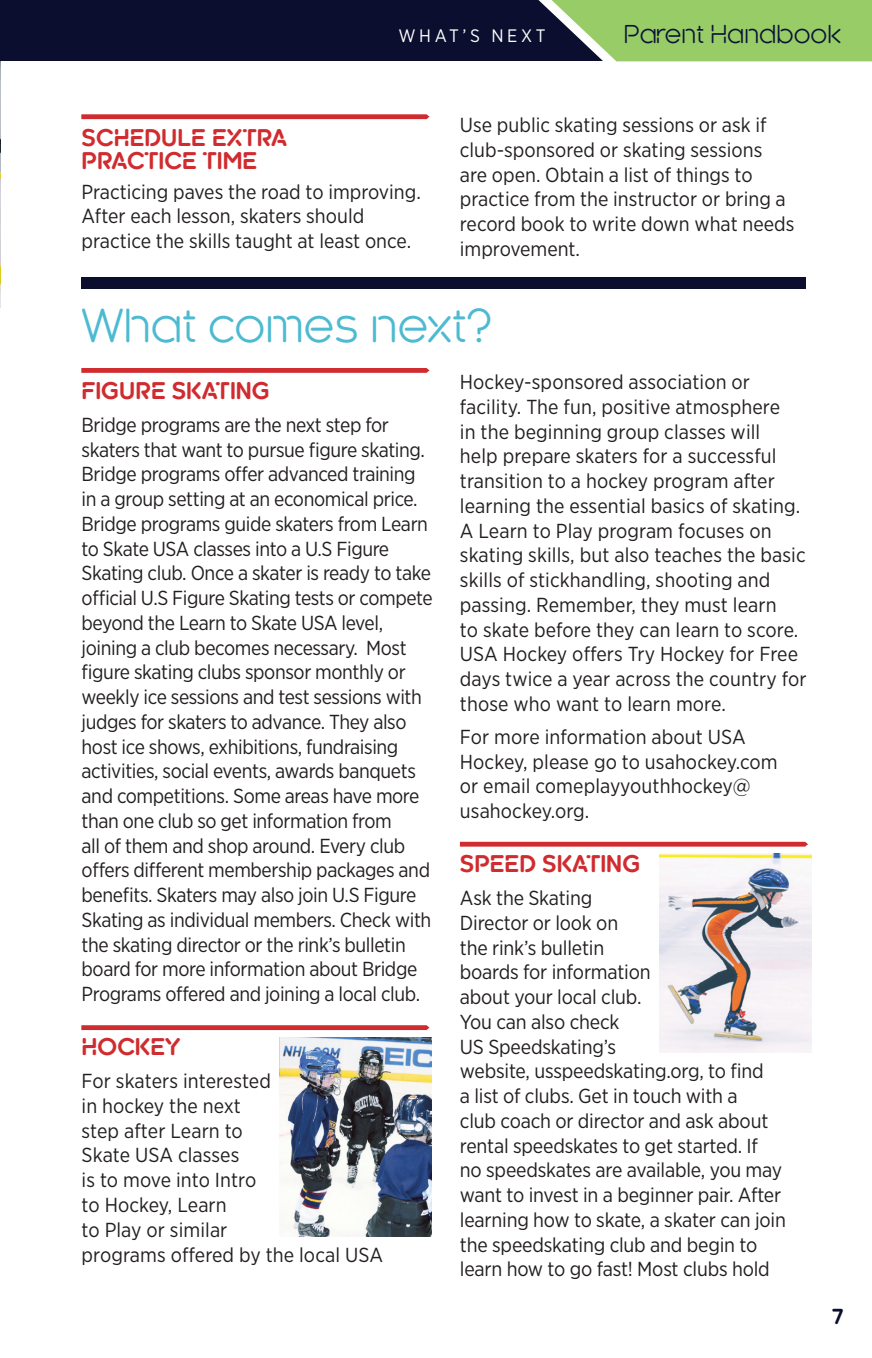
<style>
.page{position:relative;width:872px;height:1358px;background:#fff}
.page>*{position:absolute;margin:0;border:0;box-sizing:border-box;transform-origin:0 0}
.t1{font:44.1px "Kroppen Round";color:#4cbad1}
.t2{font:24.07px "Kroppen Round";color:#0a1336}
.t3{font:700 22.5px/22.5px "Kroppen Round";color:#d02c2f}
.t4{font:20.25px/24.8px "Gotham Narrow";letter-spacing:-.01em;color:#231f20}
.t5{font:700 20.25px "Kroppen Round";color:#0c0e2f}
.t6{font:18px "Gotham Narrow";letter-spacing:.2em;color:#fff}
</style>
<div class="page">
<img style="left:0;top:61px;width:1px;height:247px">
<svg style="left:81px;top:114px;width:348px;height:5px;background:#d2393c"></svg>
<div style="left:81px;top:277px;width:725px;height:11px;background:#0c0e2f"></div>
<svg style="left:81px;top:1025px;width:348px;height:5px;background:#d23638"></svg>
<svg style="left:460px;top:841px;width:347px;height:5px;background:#d74d50"></svg>
<svg style="left:81px;top:368px;width:348px;height:5px;background:#d13336"></svg>
<img style="left:280px;top:1037px;width:151px;height:199px">
<img style="left:659px;top:853px;width:152px;height:199px">
<div style="left:0;top:0;width:871px;height:61px;background:#0c0e2f"></div>
<svg style="left:538px;top:0;width:334px;height:61px;background:#8ebb67"></svg>
<p class="t6" style="left:398px;top:24px;width:148px">WHAT’S NEXT</p>
<p class="t2" style="left:623px;top:21px;width:218px">Parent Handbook</p>
<p class="t3" style="left:82px;top:127px;width:207px">SCHEDULE EXTRA<br>PRACTICE TIME</p>
<p class="t4" style="left:82px;top:179px;width:341px">Practicing paves the road to improving.<br>After each lesson, skaters should practice the skills taught at least once.</p>
<p class="t4" style="left:460px;top:112px;width:336px">Use public skating sessions or ask if club-sponsored or skating sessions are open. Obtain a list of things to practice from the instructor or bring a record book to write down what needs improvement.</p>
<h1 class="t1" style="left:82px;top:301px;width:412px">What comes next?</h1>
<p class="t3" style="left:82px;top:380px;width:190px">FIGURE SKATING</p>
<p class="t4" style="left:82px;top:412px;width:352px">Bridge programs are the next step for skaters that want to pursue figure skating.<br>Bridge programs offer advanced training in a group setting at an economical price.<br>Bridge programs guide skaters from Learn to Skate USA classes into a U.S Figure Skating club. Once a skater is ready to take official U.S Figure Skating tests or compete beyond the Learn to Skate USA level, joining a club becomes necessary. Most figure skating clubs sponsor monthly or weekly ice sessions and test sessions with judges for skaters to advance. They also host ice shows, exhibitions, fundraising activities, social events, awards banquets and competitions. Some areas have more than one club so get information from<br>all of them and shop around. Every club offers different membership packages and benefits. Skaters may also join U.S Figure Skating as individual members. Check with the skating director or the rink’s bulletin board for more information about Bridge Programs offered and joining a local club.</p>
<p class="t3" style="left:82px;top:1036px;width:100px">HOCKEY</p>
<p class="t4" style="left:82px;top:1068px;width:303px">For skaters interested<br>in hockey the next<br>step after Learn to<br>Skate USA classes<br>is to move into Intro<br>to Hockey, Learn<br>to Play or similar<br>programs offered by the local USA</p>
<p class="t4" style="left:460px;top:369px;width:348px">Hockey-sponsored association or facility. The fun, positive atmosphere<br>in the beginning group classes will<br>help prepare skaters for a successful transition to a hockey program after learning the essential basics of skating.<br>A Learn to Play program focuses on skating skills, but also teaches the basic skills of stickhandling, shooting and passing. Remember, they must learn<br>to skate before they can learn to score.<br>USA Hockey offers Try Hockey for Free days twice a year across the country for those who want to learn more.</p>
<p class="t4" style="left:460px;top:723px;width:319px">For more information about USA<br>Hockey, please go to usahockey.com or email comeplayyouthhockey@ usahockey.org.</p>
<p class="t3" style="left:460px;top:853px;width:182px">SPEED SKATING</p>
<p class="t4" style="left:460px;top:885px;width:327px">Ask the Skating<br>Director or look on<br>the rink’s bulletin<br>boards for information<br>about your local club.<br>You can also check<br>US Speedskating’s<br>website, usspeedskating.org, to find<br>a list of clubs. Get in touch with a<br>club coach or director and ask about rental speedskates to get started. If<br>no speedskates are available, you may want to invest in a beginner pair. After learning how to skate, a skater can join the speedskating club and begin to learn how to go fast! Most clubs hold</p>
<p class="t5" style="left:831px;top:1304px;width:13px">7</p>
</div>
